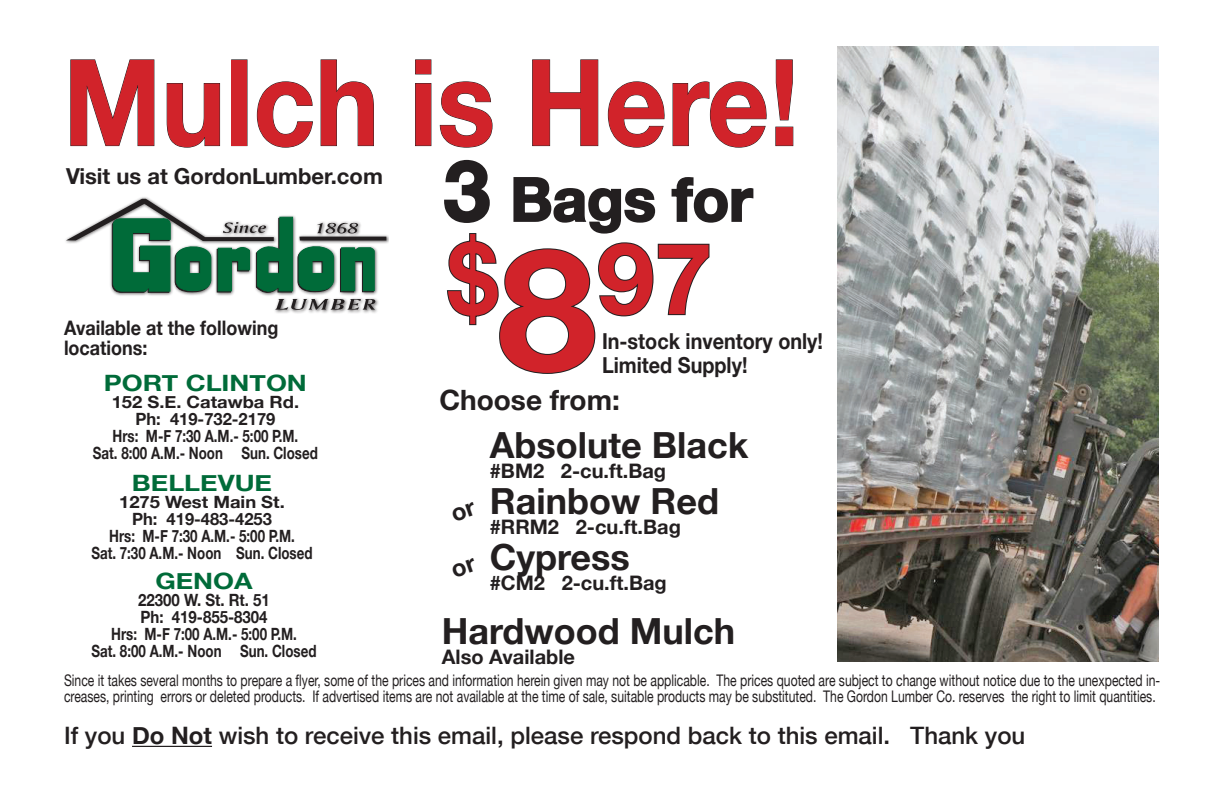
<style>
.page{position:relative;width:1224px;height:792px;background:#fff}
.page>*{position:absolute;margin:0;border:0;box-sizing:border-box;transform-origin:0 0}
.t1{font:700 120px "Helvetica Neue";color:#d1232a;scale:.9 1}
.t2{font:700 99.2px "Helvetica Neue";color:#d1232a;scale:.9 1}
.t3{font:700 60px "Helvetica Neue";color:#231f20}
.t4{font:700 36px "Helvetica Neue";color:#231f20}
.t5{font:700 28px "Helvetica Neue";color:#231f20}
.t6{font:500 24px "Helvetica Neue";color:#231f20}
.t7{font:700 22.6px "Helvetica Neue";color:#006b39;scale:1.2 1}
.t8{font:700 22px/24px "Helvetica Neue";color:#231f20;scale:.9 1}
.t9{font:700 22px "Helvetica Neue";color:#231f20}
.t10{font:700 20px "Helvetica Neue";color:#231f20}
.t11{font:700 20px/20px "Helvetica Neue";color:#231f20;scale:.9 1}
.t12{font:700 16.8px/16.8px "Helvetica Neue";color:#231f20;text-align:center;scale:1.09 1}
.t13{font:700 16.8px/16.8px "Helvetica Neue";color:#231f20;text-align:center;scale:.89 1}
.t14{font:16px/16px "Helvetica Neue";color:#231f20;scale:.76 1}
.s1{font-size:84px}
.s2{font-size:170px}
.s3{font-weight:700}
</style>
<div class="page">
<div style="left:63px;top:196px;width:326px;height:118px;background:#231f20;opacity:.75"></div>
<svg style="left:66px;top:199px;width:309px;height:111px"></svg>
<svg style="left:299px;top:237px;width:87px;height:4px"></svg>
<svg style="left:70px;top:59px;width:85px;height:87px"></svg>
<svg style="left:166px;top:83px;width:54px;height:65px"></svg>
<div style="left:231px;top:59px;width:16px;height:87px;border:1px solid #231f20"></div>
<svg style="left:256px;top:81px;width:57px;height:67px"></svg>
<svg style="left:320px;top:59px;width:54px;height:87px"></svg>
<svg style="left:415px;top:59px;width:17px;height:87px"></svg>
<svg style="left:439px;top:81px;width:54px;height:67px"></svg>
<svg style="left:532px;top:59px;width:67px;height:87px"></svg>
<svg style="left:607px;top:81px;width:58px;height:67px"></svg>
<svg style="left:672px;top:81px;width:95px;height:67px"></svg>
<svg style="left:775px;top:59px;width:19px;height:87px"></svg>
<svg style="left:444px;top:159px;width:310px;height:215px"></svg>
<hr style="left:132px;top:746px;width:80px;height:1px;background:#231f20">
<img style="left:837px;top:47px;width:321px;height:615px">
<h1 class="t1" style="left:63px;top:29px;width:819px">Mulch is Here!</h1>
<h3 class="t3" style="left:444px;top:162px;width:310px"><span class="s1">3</span> Bags for</h3>
<h3 class="t9" style="left:66px;top:163px;width:318px">Visit us at GordonLumber.com</h3>
<h2 class="t2" style="left:448px;top:217px;width:295px">$<span class="s2">8</span>97</h2>
<p class="t11" style="left:64px;top:318px;width:240px">Available at the following locations:</p>
<h3 class="t8" style="left:602px;top:329px;width:247px">In-stock inventory only!<br>Limited Supply!</h3>
<h3 class="t7" style="left:104px;top:369px;width:171px">PORT CLINTON</h3>
<p class="t12" style="left:93px;top:393px;width:208px">152 S.E. Catawba Rd.<br>Ph: 419-732-2179<br>Hrs: M-F 7:30 A.M.- 5:00 P.M.<br>Sat. 8:00 A.M.- Noon Sun. Closed</p>
<h3 class="t7" style="left:132px;top:469px;width:118px">BELLEVUE</h3>
<p class="t12" style="left:91px;top:493px;width:204px">1275 West Main St.<br>Ph: 419-483-4253<br>Hrs: M-F 7:30 A.M.- 5:00 P.M.<br>Sat. 7:30 A.M.- Noon Sun. Closed</p>
<h3 class="t7" style="left:155px;top:567px;width:83px">GENOA</h3>
<p class="t13" style="left:92px;top:591px;width:254px">22300 W. St. Rt. 51<br>Ph: 419-855-8304<br>Hrs: M-F 7:00 A.M.- 5:00 P.M.<br>Sat. 8:00 A.M.- Noon Sun. Closed</p>
<h3 class="t5" style="left:439px;top:383px;width:182px">Choose from:</h3>
<h3 class="t4" style="left:490px;top:423px;width:260px">Absolute Black</h3>
<p class="t10" style="left:490px;top:459px;width:178px">#BM2 2-cu.ft.Bag</p>
<h3 class="t4" style="left:490px;top:479px;width:231px">Rainbow Red</h3>
<p class="t10" style="left:490px;top:515px;width:193px">#RRM2 2-cu.ft.Bag</p>
<h3 class="t4" style="left:490px;top:535px;width:142px">Cypress</h3>
<p class="t10" style="left:490px;top:571px;width:179px">#CM2 2-cu.ft.Bag</p>
<h3 class="t4" style="left:442px;top:609px;width:295px">Hardwood Mulch</h3>
<p class="t10" style="left:442px;top:645px;width:135px">Also Available</p>
<p class="t14" style="left:64px;top:672px;width:1444px">Since it takes several months to prepare a flyer, some of the prices and information herein given may not be applicable. The prices quoted are subject to change without notice due to the unexpected in&shy;creases, printing errors or deleted products. If advertised items are not available at the time of sale, suitable products may be substituted. The Gordon Lumber Co. reserves the right to limit quantities.</p>
<h3 class="t6" style="left:64px;top:721px;width:963px">If you <span class="s3">Do Not</span> wish to receive this email, please respond back to this email. Thank you</h3>
</div>
